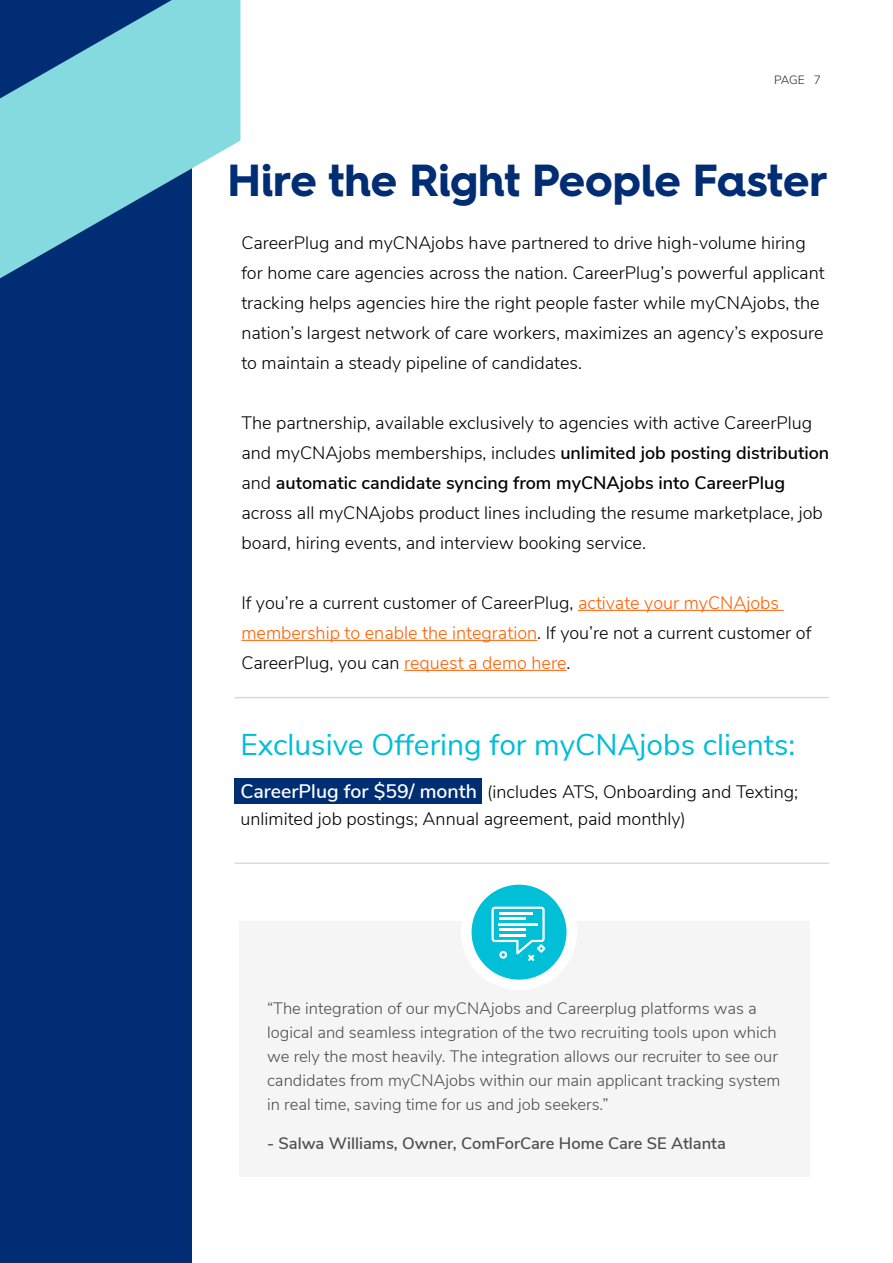
<style>
.page{position:relative;width:893px;height:1263px;background:#fff}
.page>*{position:absolute;margin:0;border:0;box-sizing:border-box;transform-origin:0 0}
.t1{font:700 45px "Hurme Geometric Sans 4";color:#002d74}
.t2{font:30px "Nunito Sans";color:#00bed6}
.t3{font:300 18px/30px "Nunito Sans";color:#000}
.t4{font:300 16.5px/24px "Nunito Sans";color:#4f4e4e}
.t5{font:600 16.5px "Nunito Sans";color:#4f4e4e}
.t6{font:300 12px "Nunito Sans";color:#292829}
.s1{font-weight:600}
.s2{color:#ff5e00}
.s3{font-weight:600;font-size:19.5px;color:#fff}
</style>
<div class="page">
<div style="left:235px;top:778px;width:247px;height:26px;background:#002e73"></div>
<div style="left:0;top:0;width:191px;height:1263px;background:#002d74"></div>
<svg style="left:0;top:0;width:240px;height:278px;fill:#84dade"></svg>
<hr style="left:578px;top:610px;width:206px;height:1px;background:#ff5e00">
<hr style="left:241px;top:640px;width:296px;height:1px;background:#ff5e00">
<hr style="left:404px;top:670px;width:162px;height:1px;background:#ff5e00">
<div style="left:239px;top:921px;width:571px;height:255px;background:#f5f5f5"></div>
<div style="left:461px;top:874px;width:116px;height:116px;background:#fff;border-radius:50%"></div>
<div style="left:472px;top:885px;width:94px;height:95px;background:#00bfd6;border-radius:50%"></div>
<svg style="left:491px;top:907px;width:54px;height:54px"></svg>
<hr style="left:235px;top:697px;width:594px;height:1px;background:#9da5aa">
<hr style="left:235px;top:862px;width:594px;height:2px;background:#9da5aa">
<p class="t6" style="left:774px;top:72px;width:48px">PAGE 7</p>
<h1 class="t1" style="left:228px;top:148px;width:602px">Hire the Right People Faster</h1>
<p class="t3" style="left:241px;top:227px;width:585px">CareerPlug and myCNAjobs have partnered to drive high-volume hiring for home care agencies across the nation. CareerPlug’s powerful applicant tracking helps agencies hire the right people faster while myCNAjobs, the nation’s largest network of care workers, maximizes an agency’s exposure to maintain a steady pipeline of candidates.</p>
<p class="t3" style="left:241px;top:407px;width:589px">The partnership, available exclusively to agencies with active CareerPlug and myCNAjobs memberships, includes <span class="s1">unlimited job posting distribution </span>and <span class="s1">automatic candidate syncing from myCNAjobs into CareerPlug </span>across all myCNAjobs product lines including the resume marketplace, job board, hiring events, and interview booking service.</p>
<p class="t3" style="left:241px;top:587px;width:571px">If you’re a current customer of CareerPlug, <span class="s2">activate your myCNAjobs membership to enable the integration</span>. If you’re not a current customer of<br>CareerPlug, you can <span class="s2">request a demo here</span>.</p>
<h2 class="t2" style="left:240px;top:722px;width:556px">Exclusive Offering for myCNAjobs clients:</h2>
<p class="t3" style="left:240px;top:777px;width:559px;line-height:27px"><span class="s3">CareerPlug for $59/ month</span> (includes ATS, Onboarding and Texting; unlimited job postings; Annual agreement, paid monthly)</p>
<p class="t4" style="left:267px;top:995px;width:515px">“The integration of our myCNAjobs and Careerplug platforms was a logical and seamless integration of the two recruiting tools upon which we rely the most heavily. The integration allows our recruiter to see our candidates from myCNAjobs within our main applicant tracking system in real time, saving time for us and job seekers.”</p>
<p class="t5" style="left:267px;top:1131px;width:460px">- Salwa Williams, Owner, ComForCare Home Care SE Atlanta</p>
</div>
